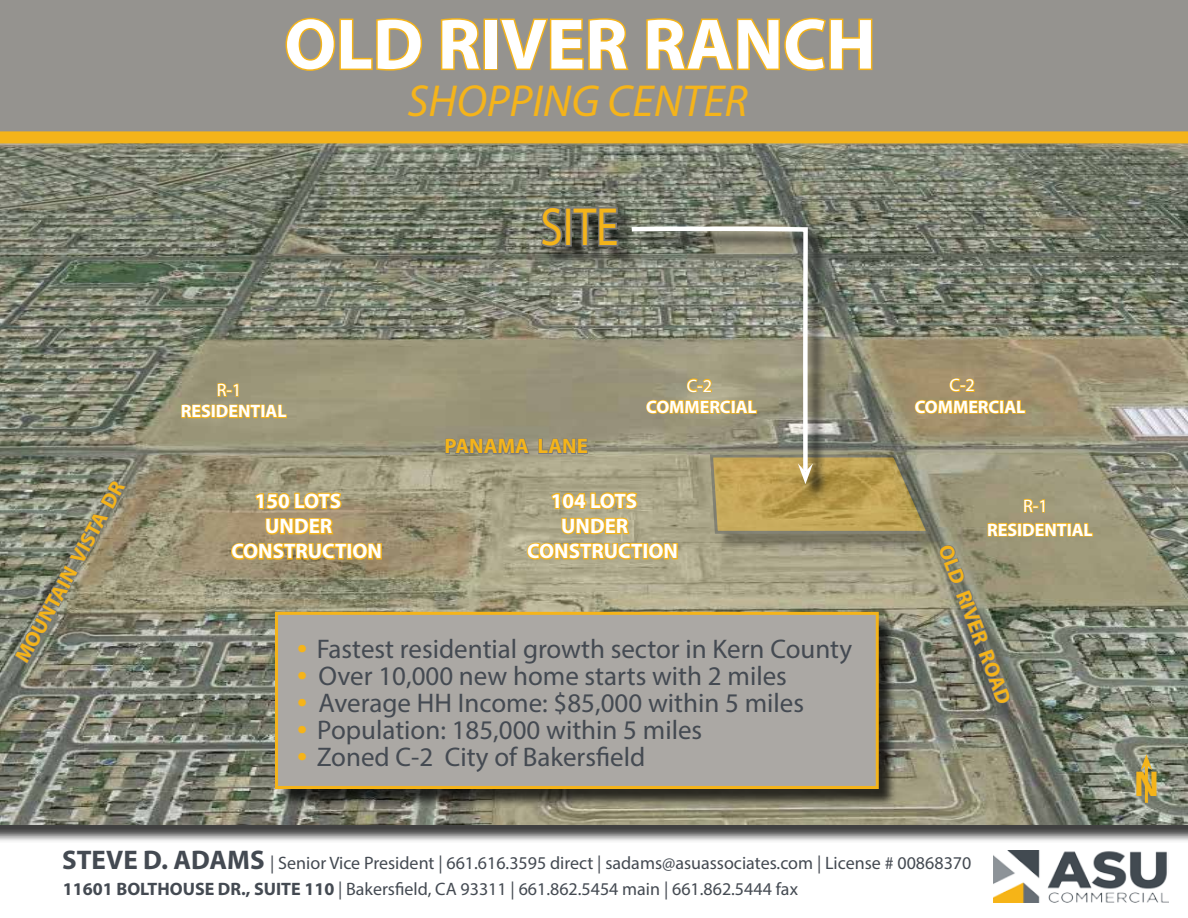
<style>
.page{position:relative;width:1188px;height:918px;background:#fff}
.page>*{position:absolute;margin:0;border:0;box-sizing:border-box;transform-origin:0 0}
.t1{font:700 72px "Myriad Pro";color:#fff}
.t2{font:54px "Myriad Pro";color:#f4b41a;scale:.84 1}
.t3{font:italic 45px "Myriad Pro";color:#f5b41a}
.t4{font:700 36px "Myriad Pro";color:#f4b41a}
.t5{font:27px "Myriad Pro";color:#444a52}
.t6{font:700 21px "Myriad Pro";color:#fff}
.t7{font:700 21px "Myriad Pro";color:#f4b41a}
.t8{font:700 21px "Myriad Pro";color:#f5b41a}
.t9{font:18px/25.3px "Myriad Pro";color:#444a52}
.t10{font:700 18px "Myriad Pro";color:#fff}
.t11{font:18px "Myriad Pro";color:#fff}
.s1{font-size:36px;color:#f5b41a}
.s2{font-weight:700;font-size:27px}
.s3{font-weight:700}
</style>
<div class="page">
<div style="left:0;top:1px;width:1188px;height:139px;background:#95938f"></div>
<div style="left:0;top:143px;width:1188px;height:700px;background:#000;opacity:.75"></div>
<img style="left:0;top:143px;width:1188px;height:681px">
<svg style="left:444px;top:373px;width:87px;height:92px;background:#969178"></svg>
<svg style="left:537px;top:429px;width:52px;height:28px"></svg>
<svg style="left:14px;top:479px;width:114px;height:187px;background:#848572"></svg>
<div style="left:713px;top:457px;width:235px;height:95px;background:#000;opacity:.75"></div>
<svg style="left:230px;top:491px;width:153px;height:75px;background:#ba9c58"></svg>
<svg style="left:526px;top:491px;width:153px;height:75px;background:#c3ac69"></svg>
<hr style="left:1145px;top:765px;width:3px;height:38px;background:#f4b41a">
<svg style="left:1141px;top:754px;width:11px;height:16px"></svg>
<div style="left:544px;top:210px;width:93px;height:56px;background:#000;opacity:.75"></div>
<svg style="left:538px;top:205px;width:26px;height:44px"></svg>
<div style="left:565px;top:207px;width:7px;height:40px;border:3px solid #7c7b79"></div>
<svg style="left:571px;top:206px;width:49px;height:42px;background:#5e6059"></svg>
<div style="left:635px;top:229px;width:196px;height:272px;background:#000;opacity:.75"></div>
<svg style="left:627px;top:225px;width:183px;height:251px;background:#949481"></svg>
<svg style="left:708px;top:453px;width:225px;height:82px;background:#b19a5b"></svg>
<svg style="left:181px;top:382px;width:107px;height:40px;background:#b19d63"></svg>
<svg style="left:939px;top:498px;width:155px;height:207px;background:#8e8b72"></svg>
<svg style="left:645px;top:378px;width:113px;height:47px;background:#b09f6b"></svg>
<svg style="left:914px;top:377px;width:112px;height:48px;background:#b1965c"></svg>
<div style="left:277px;top:614px;width:621px;height:193px;background:#000;opacity:.75"></div>
<div style="left:275px;top:612px;width:604px;height:177px;background:#aba8a4;border:3px solid #f5b41a"></div>
<img style="left:994px;top:851px;width:175px;height:51px">
<svg style="left:285px;top:17px;width:138px;height:54px"></svg>
<svg style="left:440px;top:18px;width:44px;height:53px"></svg>
<div style="left:484px;top:19px;width:14px;height:51px;border:3px solid #f5b41a"></div>
<svg style="left:497px;top:18px;width:132px;height:53px"></svg>
<svg style="left:646px;top:17px;width:227px;height:54px"></svg>
<div style="left:0;top:131px;width:1188px;height:12px;background:#f4b41a"></div>
<h1 class="t1" style="left:285px;top:-3px;width:593px">OLD RIVER RANCH</h1>
<h3 class="t3" style="left:408px;top:73px;width:342px">SHOPPING CENTER</h3>
<h2 class="t2" style="left:541px;top:194px;width:94px">SITE</h2>
<p class="t11" style="left:217px;top:379px;width:26px">R-1</p>
<p class="t11" style="left:687px;top:374px;width:27px">C-2</p>
<p class="t11" style="left:950px;top:374px;width:27px">C-2</p>
<p class="t7" style="left:9px;top:654px;width:205px;rotate:-61deg">MOUNTAIN VISTA DR</p>
<p class="t10" style="left:181px;top:400px;width:107px">RESIDENTIAL</p>
<p class="t10" style="left:646px;top:395px;width:112px">COMMERCIAL</p>
<p class="t6" style="left:255px;top:487px;width:88px">150 LOTS</p>
<p class="t6" style="left:265px;top:512px;width:69px">UNDER</p>
<p class="t6" style="left:231px;top:538px;width:152px">CONSTRUCTION</p>
<p class="t7" style="left:445px;top:433px;width:145px">PANAMA LANE</p>
<p class="t6" style="left:551px;top:487px;width:88px">104 LOTS</p>
<p class="t6" style="left:561px;top:512px;width:69px">UNDER</p>
<p class="t6" style="left:527px;top:537px;width:152px">CONSTRUCTION</p>
<h3 class="t5" style="left:297px;top:632px;width:557px"><span class="s1">•</span> Fastest residential growth sector in Kern County</h3>
<h3 class="t5" style="left:297px;top:659px;width:491px"><span class="s1">•</span> Over 10,000 new home starts with 2 miles</h3>
<h3 class="t5" style="left:297px;top:686px;width:509px"><span class="s1">•</span> Average HH Income: $85,000 within 5 miles</h3>
<h3 class="t5" style="left:297px;top:713px;width:407px"><span class="s1">•</span> Population: 185,000 within 5 miles</h3>
<h3 class="t5" style="left:297px;top:740px;width:350px"><span class="s1">•</span> Zoned C-2 City of Bakersfield</h3>
<p class="t10" style="left:915px;top:395px;width:112px">COMMERCIAL</p>
<p class="t11" style="left:1023px;top:495px;width:26px">R-1</p>
<p class="t10" style="left:987px;top:518px;width:107px">RESIDENTIAL</p>
<p class="t8" style="left:958px;top:541px;width:170px;rotate:69deg">OLD RIVER ROAD</p>
<p class="t9" style="left:62px;top:850px;width:911px"><span class="s2">STEVE D. ADAMS</span> | Senior Vice President | 661.616.3595 direct | sadams@asuassociates.com | License # 00868370<br><span class="s3">11601 BOLTHOUSE DR., SUITE 110</span> | Bakersfield, CA 93311 | 661.862.5454 main | 661.862.5444 fax</p>
<h3 class="t4" style="left:1134px;top:761px;width:26px">N</h3>
</div>
